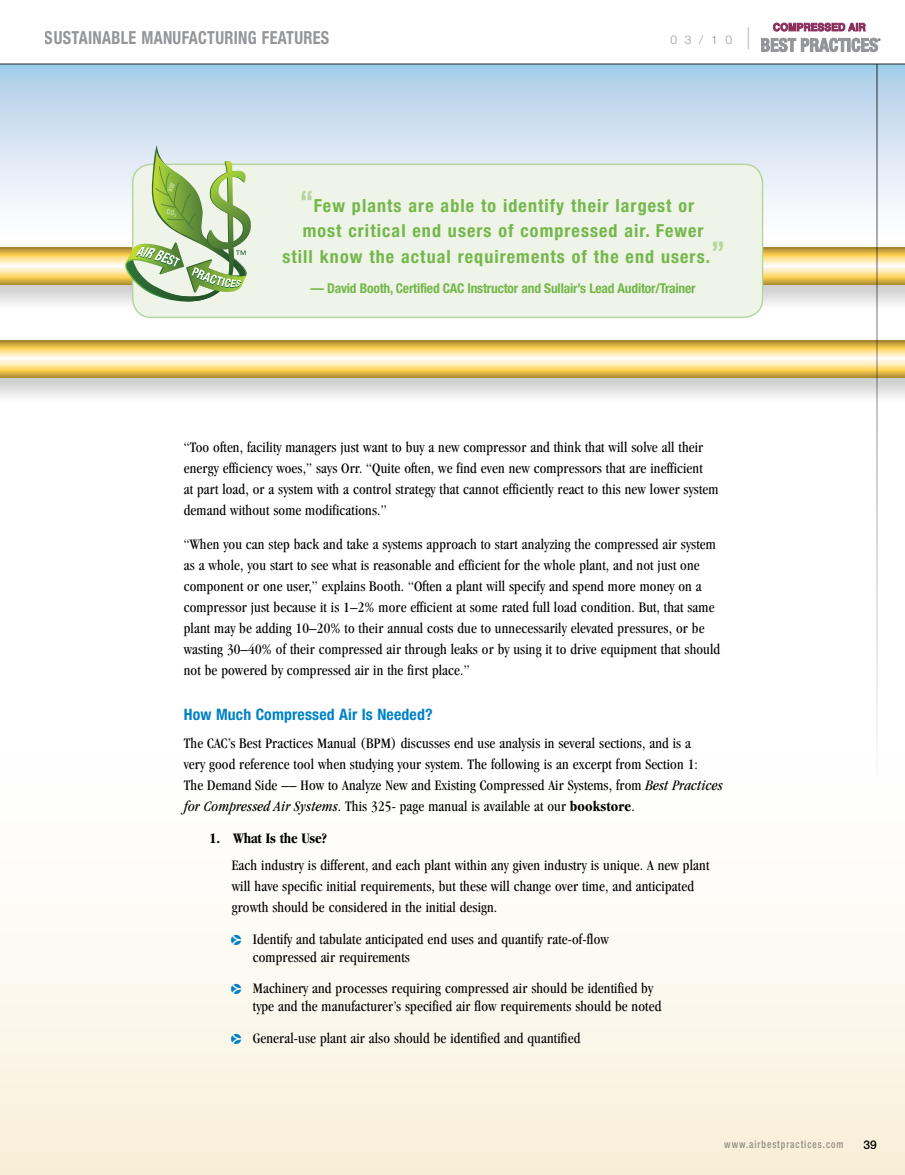
<style>
.page{position:relative;width:905px;height:1175px;background:#fff}
.page>*{position:absolute;margin:0;border:0;box-sizing:border-box;transform-origin:0 0}
.t1{font:300 condensed 30px "Helvetica Neue";color:#c7c8ca;scale:.9 1}
.t2{font:700 condensed 18px "Helvetica Neue";letter-spacing:.06em;color:#74b74a}
.t3{font:700 condensed 18px "Helvetica Neue";letter-spacing:.02em;color:#939598;scale:.9 1}
.t4{font:700 condensed 15.75px "Helvetica Neue";letter-spacing:.01em;color:#0082c6}
.t5{font:condensed 15px/21px "Garamond";letter-spacing:.01em;color:#000}
.t6{font:700 condensed 15px "Garamond";letter-spacing:-.015em;color:#000}
.t7{font:700 condensed 13.5px "Helvetica Neue";letter-spacing:-.015em;color:#74b74a}
.t8{font:300 12px "Helvetica Neue";color:#939598}
.t9{font:500 12px "Helvetica Neue";color:#000}
.t10{font:500 condensed 10.5px "Helvetica Neue";letter-spacing:.1em;color:#939598;scale:.9 1}
.t11{font:500 3.6px "Helvetica Neue";color:#000}
.s1{font-size:30px;color:#b7d59e}
.s2{font-style:italic}
.s3{font-weight:700}
.s4{font-family:"Pointers";font-stretch:normal;font-size:13.5px;color:#0082c6}
</style>
<div class="page">
<div style="left:0;top:0;width:904px;height:1174px;background:#000;opacity:.21"></div>
<hr style="left:0;top:279px;width:904px;height:1px;background:#e5bb48">
<hr style="left:0;top:280px;width:904px;height:1px;background:#d9b144">
<hr style="left:0;top:281px;width:904px;height:1px;background:#cda840">
<hr style="left:0;top:282px;width:904px;height:1px;background:#c29e3c">
<hr style="left:0;top:283px;width:904px;height:1px;background:#b59338">
<hr style="left:0;top:284px;width:904px;height:1px;background:#af8e36">
<hr style="left:0;top:272px;width:904px;height:1px;background:#ffe7a4">
<hr style="left:0;top:273px;width:904px;height:1px;background:#ffe399">
<hr style="left:0;top:274px;width:904px;height:1px;background:#ffdf88">
<hr style="left:0;top:275px;width:904px;height:1px;background:#ffda77">
<hr style="left:0;top:276px;width:904px;height:1px;background:#ffd664">
<hr style="left:0;top:277px;width:904px;height:1px;background:#ffd356">
<hr style="left:0;top:278px;width:904px;height:1px;background:#ffd14f">
<hr style="left:0;top:267px;width:904px;height:1px;background:#fff8ea">
<hr style="left:0;top:268px;width:904px;height:1px;background:#fff6de">
<hr style="left:0;top:269px;width:904px;height:1px;background:#fff2d2">
<hr style="left:0;top:270px;width:904px;height:1px;background:#fff0c7">
<hr style="left:0;top:271px;width:904px;height:1px;background:#ffeebc">
<hr style="left:0;top:262px;width:904px;height:1px;background:#fff1cd">
<hr style="left:0;top:263px;width:904px;height:1px;background:#fff4d8">
<hr style="left:0;top:264px;width:904px;height:1px;background:#fff8ea">
<hr style="left:0;top:265px;width:904px;height:1px;background:#fffcf6">
<hr style="left:0;top:266px;width:904px;height:1px;background:#fff">
<hr style="left:0;top:256px;width:904px;height:1px;background:#ffd76b">
<hr style="left:0;top:257px;width:904px;height:1px;background:#ffdc7d">
<hr style="left:0;top:258px;width:904px;height:1px;background:#ffe08d">
<hr style="left:0;top:259px;width:904px;height:1px;background:#ffe59e">
<hr style="left:0;top:260px;width:904px;height:1px;background:#ffeab0">
<hr style="left:0;top:261px;width:904px;height:1px;background:#ffeebc">
<hr style="left:0;top:249px;width:904px;height:1px;background:#b39137">
<hr style="left:0;top:250px;width:904px;height:1px;background:#bf9c3c">
<hr style="left:0;top:251px;width:904px;height:1px;background:#cca640">
<hr style="left:0;top:252px;width:904px;height:1px;background:#d8b144">
<hr style="left:0;top:253px;width:904px;height:1px;background:#e4ba47">
<hr style="left:0;top:254px;width:904px;height:1px;background:#f1c54b">
<hr style="left:0;top:255px;width:904px;height:1px;background:#ffd14f">
<hr style="left:0;top:247px;width:904px;height:1px;background:#a78732">
<hr style="left:0;top:248px;width:904px;height:1px;background:#a78732">
<hr style="left:0;top:371px;width:904px;height:1px;background:#f1c54b">
<hr style="left:0;top:372px;width:904px;height:1px;background:#e5bb48">
<hr style="left:0;top:373px;width:904px;height:1px;background:#d9b144">
<hr style="left:0;top:374px;width:904px;height:1px;background:#cda840">
<hr style="left:0;top:375px;width:904px;height:1px;background:#c29e3c">
<hr style="left:0;top:376px;width:904px;height:1px;background:#b59338">
<hr style="left:0;top:377px;width:904px;height:1px;background:#af8e36">
<hr style="left:0;top:365px;width:904px;height:1px;background:#ffe7a4">
<hr style="left:0;top:366px;width:904px;height:1px;background:#ffe293">
<hr style="left:0;top:367px;width:904px;height:1px;background:#ffde82">
<hr style="left:0;top:368px;width:904px;height:1px;background:#ffda77">
<hr style="left:0;top:369px;width:904px;height:1px;background:#ffd664">
<hr style="left:0;top:370px;width:904px;height:1px;background:#ffd14f">
<hr style="left:0;top:360px;width:904px;height:1px;background:#fff7e4">
<hr style="left:0;top:361px;width:904px;height:1px;background:#fff4d8">
<hr style="left:0;top:362px;width:904px;height:1px;background:#fff1cd">
<hr style="left:0;top:363px;width:904px;height:1px;background:#ffefc2">
<hr style="left:0;top:364px;width:904px;height:1px;background:#ffeebc">
<hr style="left:0;top:355px;width:904px;height:1px;background:#fff2d2">
<hr style="left:0;top:356px;width:904px;height:1px;background:#fff6de">
<hr style="left:0;top:357px;width:904px;height:1px;background:#fff8ea">
<hr style="left:0;top:358px;width:904px;height:1px;background:#fffcf6">
<hr style="left:0;top:359px;width:904px;height:1px;background:#fff">
<hr style="left:0;top:349px;width:904px;height:1px;background:#ffd971">
<hr style="left:0;top:350px;width:904px;height:1px;background:#ffde82">
<hr style="left:0;top:351px;width:904px;height:1px;background:#ffe08d">
<hr style="left:0;top:352px;width:904px;height:1px;background:#ffe59e">
<hr style="left:0;top:353px;width:904px;height:1px;background:#ffeab0">
<hr style="left:0;top:354px;width:904px;height:1px;background:#ffeebc">
<hr style="left:0;top:342px;width:904px;height:1px;background:#b99639">
<hr style="left:0;top:343px;width:904px;height:1px;background:#c6a13e">
<hr style="left:0;top:344px;width:904px;height:1px;background:#d2ab42">
<hr style="left:0;top:345px;width:904px;height:1px;background:#deb546">
<hr style="left:0;top:346px;width:904px;height:1px;background:#ebc049">
<hr style="left:0;top:347px;width:904px;height:1px;background:#f7ca4c">
<hr style="left:0;top:348px;width:904px;height:1px;background:#ffd14f">
<hr style="left:0;top:340px;width:904px;height:1px;background:#a78732">
<hr style="left:0;top:341px;width:904px;height:1px;background:#a78732">
<div style="left:0;top:687px;width:904px;height:487px;background:linear-gradient(to bottom,#fff,#f8f1dc)"></div>
<div style="left:133px;top:164px;width:629px;height:153px;background:#eef4e8;border-radius:19px"></div>
<div style="left:132px;top:164px;width:631px;height:154px;border:2px solid #b7d59e;border-radius:19px"></div>
<svg style="left:876px;top:65px;width:1px;height:718px"></svg>
<hr style="left:0;top:64px;width:904px;height:1px;background:#939598">
<svg style="left:761px;top:21px;width:117px;height:31px"></svg>
<svg style="left:124px;top:145px;width:129px;height:163px"></svg>
<p class="t8" style="left:670px;top:33px;width:63px">03/10</p>
<h1 class="t1" style="left:745px;top:21px;width:8px">|</h1>
<p class="t3" style="left:45px;top:26px;width:317px">SUSTAINABLE MANUFACTURING FEATURES</p>
<p class="t11" style="left:877px;top:37px;width:4px">®</p>
<p class="t2" style="left:300px;top:194px;width:396px"><span class="s1">“</span>Few plants are able to identify their largest or</p>
<p class="t2" style="left:303px;top:220px;width:402px">most critical end users of compressed air. Fewer</p>
<p class="t2" style="left:282px;top:245px;width:444px">still know the actual requirements of the end users.<span class="s1">”</span></p>
<p class="t7" style="left:310px;top:280px;width:387px">— David Booth, Certified CAC Instructor and Sullair’s Lead Auditor/Trainer</p>
<p class="t5" style="left:184px;top:436px;width:536px">“Too often, facility managers just want to buy a new compressor and think that will solve all their energy efficiency woes,” says Orr. “Quite often, we find even new compressors that are inefficient<br>at part load, or a system with a control strategy that cannot efficiently react to this new lower system demand without some modifications.”</p>
<p class="t5" style="left:184px;top:534px;width:538px">“When you can step back and take a systems approach to start analyzing the compressed air system as a whole, you start to see what is reasonable and efficient for the whole plant, and not just one component or one user,” explains Booth. “Often a plant will specify and spend more money on a compressor just because it is 1–2% more efficient at some rated full load condition. But, that same plant may be adding 10–20% to their annual costs due to unnecessarily elevated pressures, or be wasting 30–40% of their compressed air through leaks or by using it to drive equipment that should not be powered by compressed air in the first place.”</p>
<p class="t4" style="left:184px;top:705px;width:250px">How Much Compressed Air Is Needed?</p>
<p class="t5" style="left:184px;top:732px;width:540px">The CAC’s Best Practices Manual (BPM) discusses end use analysis in several sections, and is a<br>very good reference tool when studying your system. The following is an excerpt from Section 1:<br>The Demand Side –– How to Analyze New and Existing Compressed Air Systems, from <span class="s2">Best Practices for Compressed Air Systems</span>. This 325- page manual is available at our <span class="s3">bookstore</span>.</p>
<p class="t6" style="left:209px;top:829px;width:119px">1. What Is the Use?</p>
<p class="t5" style="left:232px;top:855px;width:479px">Each industry is different, and each plant within any given industry is unique. A new plant will have specific initial requirements, but these will change over time, and anticipated growth should be considered in the initial design.</p>
<p class="t5" style="left:253px;top:930px;width:357px;line-height:18px;text-indent:-22px"><span class="s4">p</span> Identify and tabulate anticipated end uses and quantify rate-of-flow compressed air requirements</p>
<p class="t5" style="left:253px;top:979px;width:410px;line-height:18px;text-indent:-22px"><span class="s4">p</span> Machinery and processes requiring compressed air should be identified by type and the manufacturer’s specified air flow requirements should be noted</p>
<p class="t5" style="left:231px;top:1027px;width:351px"><span class="s4">p</span> General-use plant air also should be identified and quantified</p>
<p class="t10" style="left:724px;top:1137px;width:134px">www.airbestpractices.com</p>
<p class="t9" style="left:863px;top:1137px;width:15px">39</p>
</div>
